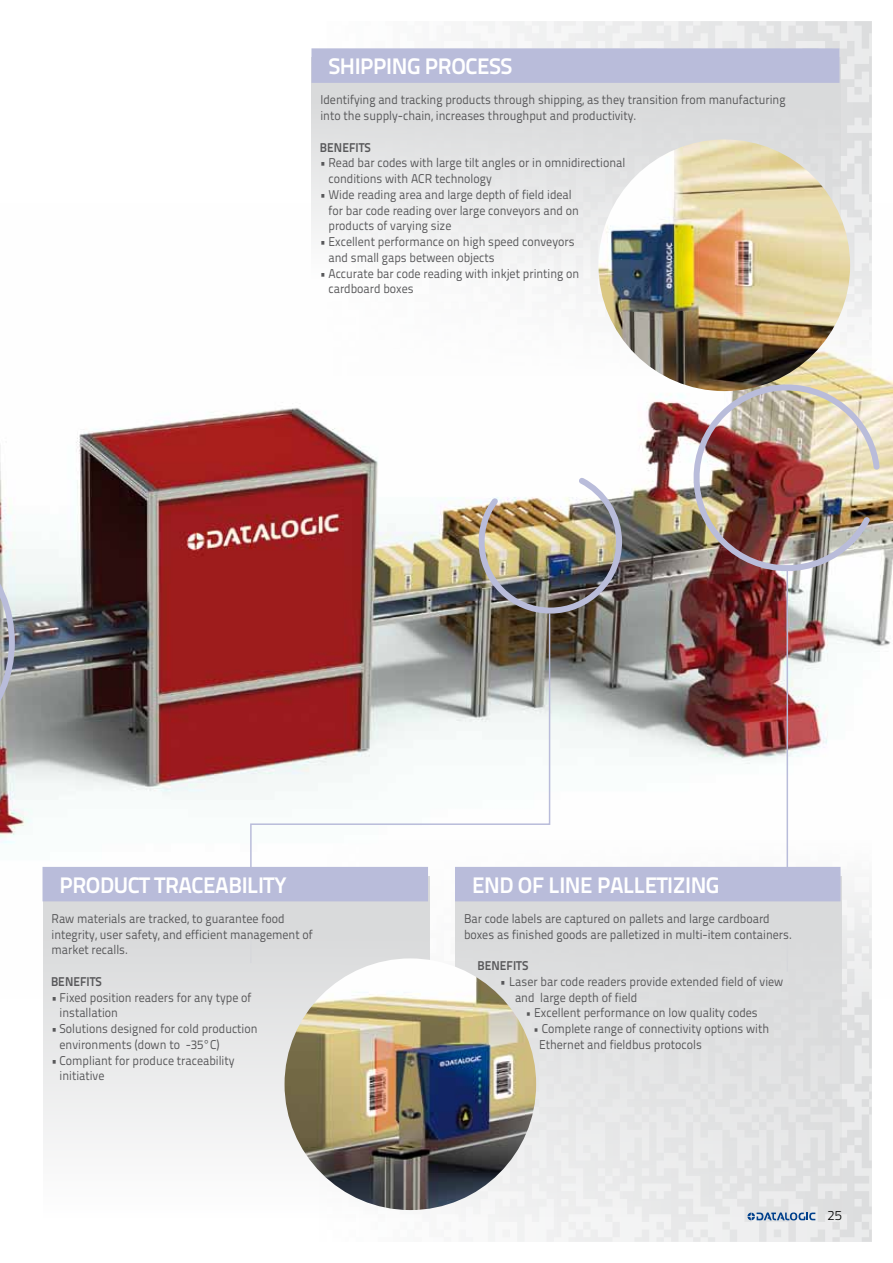
<style>
.page{position:relative;width:893px;height:1263px;background:#fff}
.page>*{position:absolute;margin:0;border:0;box-sizing:border-box;transform-origin:0 0}
.t1{font:700 22.5px "Titillium Text 22 L";letter-spacing:-.02em;color:#fff}
.t2{font:300 13.5px "Titillium Text 22 L";color:#000}
.t3{font:12.75px/15.8px "Titillium Text 22 L";color:#58585a;scale:.94 1}
.t4{font:700 12.75px "Titillium Text 22 L";color:#58585a;scale:.94 1}
.s1{font-size:12px}
</style>
<div class="page">
<div style="left:320px;top:21px;width:552px;height:1221px;background:linear-gradient(to right,#fefefe,#e5e5e6)"></div>
<svg style="left:524px;top:21px;width:348px;height:132px"></svg>
<div style="left:0;top:153px;width:893px;height:845px;background:#fff"></div>
<img style="left:0;top:204px;width:893px;height:794px">
<svg style="left:249px;top:612px;width:302px;height:353px"></svg>
<hr style="left:787px;top:571px;width:1px;height:401px;background:#b9bcda">
<svg style="left:0;top:514px;width:18px;height:257px"></svg>
<div style="left:43px;top:876px;width:386px;height:342px;background:linear-gradient(to bottom,#d2d3d5,#fdfdfd)"></div>
<div style="left:43px;top:867px;width:385px;height:34px;background:#b9bcda"></div>
<div style="left:455px;top:876px;width:387px;height:341px;background:#d9dadb"></div>
<div style="left:455px;top:867px;width:385px;height:34px;background:#b9bcda"></div>
<img style="left:476px;top:473px;width:149px;height:144px">
<img style="left:679px;top:370px;width:204px;height:215px">
<div style="left:311px;top:57px;width:530px;height:256px;background:linear-gradient(to bottom,#cdced5,#fffffc)"></div>
<div style="left:311px;top:48px;width:528px;height:35px;background:#b9bcda"></div>
<svg style="left:747px;top:1212px;width:68px;height:8px"></svg>
<img style="left:285px;top:958px;width:251px;height:252px;border-radius:126px">
<img style="left:598px;top:139px;width:252px;height:252px;border-radius:126px">
<h1 class="t1" style="left:328px;top:49px;width:186px">SHIPPING PROCESS</h1>
<p class="t3" style="left:320px;top:91px;width:496px">Identifying and tracking products through shipping, as they transition from manufacturing into the supply-chain, increases throughput and productivity.</p>
<p class="t4" style="left:320px;top:137px;width:56px">BENEFITS</p>
<p class="t3" style="left:328px;top:154px;width:317px;text-indent:-9px">• Read bar codes with large tilt angles or in omnidirectional conditions with ACR technology</p>
<p class="t3" style="left:328px;top:186px;width:268px;text-indent:-9px">• Wide reading area and large depth of field ideal for bar code reading over large conveyors and on products of varying size</p>
<p class="t3" style="left:328px;top:233px;width:263px;text-indent:-9px">• Excellent performance on high speed conveyors and small gaps between objects</p>
<p class="t3" style="left:328px;top:265px;width:268px;text-indent:-9px">• Accurate bar code reading with inkjet printing on cardboard boxes</p>
<h1 class="t1" style="left:60px;top:868px;width:229px">PRODUCT TRACEABILITY</h1>
<p class="t3" style="left:52px;top:910px;width:280px">Raw materials are tracked, to guarantee food integrity, user safety, and efficient management of market recalls.</p>
<p class="t4" style="left:51px;top:971px;width:56px">BENEFITS</p>
<p class="t3" style="left:60px;top:989px;width:206px;text-indent:-9px">• Fixed position readers for any type of installation</p>
<p class="t3" style="left:60px;top:1020px;width:212px;text-indent:-9px">• Solutions designed for cold production environments (down to -35°C)</p>
<p class="t3" style="left:60px;top:1051px;width:188px;text-indent:-9px">• Compliant for produce traceability initiative</p>
<h1 class="t1" style="left:472px;top:868px;width:249px">END OF LINE PALLETIZING</h1>
<p class="t3" style="left:464px;top:910px;width:350px">Bar code labels are captured on pallets and large cardboard boxes as finished goods are palletized in multi-item containers.</p>
<p class="t4" style="left:477px;top:956px;width:56px">BENEFITS</p>
<p class="t3" style="left:515px;top:973px;width:287px;text-indent:-15px">• Laser bar code readers provide extended field of view and large depth of field</p>
<p class="t3" style="left:525px;top:1004px;width:249px"><span class="s1">•</span> Excellent performance on low quality codes</p>
<p class="t3" style="left:539px;top:1020px;width:246px;text-indent:-6px"><span class="s1">•</span> Complete range of connectivity options with<br>Ethernet and fieldbus protocols</p>
<p class="t2" style="left:828px;top:1206px;width:16px">25</p>
</div>
